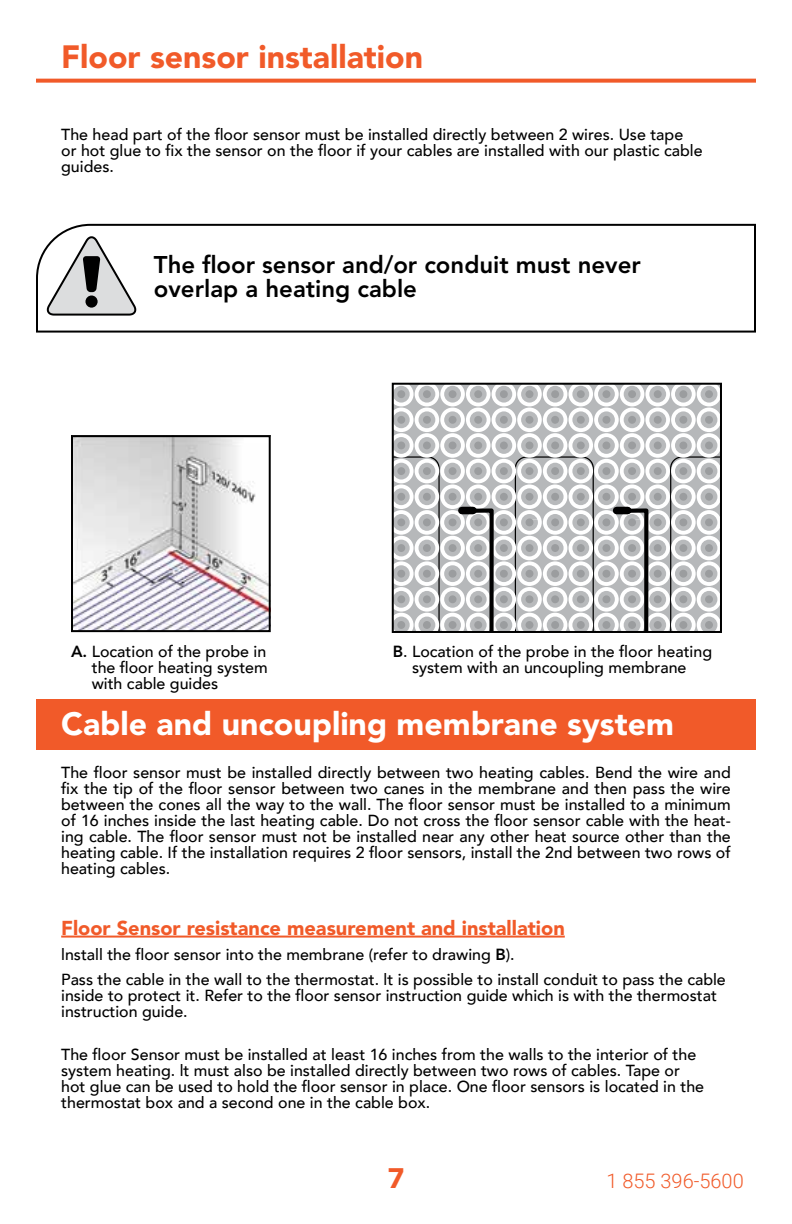
<style>
.page{position:relative;width:792px;height:1224px;background:#fff}
.page>*{position:absolute;margin:0;border:0;box-sizing:border-box;transform-origin:0 0}
.t1{font:900 32px "Avenir LT Std";color:#fff}
.t2{font:900 32px "Avenir LT Std";color:#f15a29}
.t3{font:900 28px "Avenir LT Std";color:#f15a29}
.t4{font:800 24px/24px "Avenir LT Std";color:#000}
.t5{font:900 20px "Avenir LT Std";color:#f15a29}
.t6{font:300 20px "Roboto";color:#f15a29}
.t7{font:500 16px/16px "Avenir";color:#000}
.s1{font-family:"Avenir LT Std";font-weight:800}
</style>
<div class="page">
<svg style="left:36px;top:79px;width:720px;height:4px;background:#f2683c"></svg>
<div style="left:36px;top:699px;width:720px;height:50px;background:#f15a29"></div>
<svg style="left:36px;top:223px;width:720px;height:110px"></svg>
<svg style="left:46px;top:233px;width:94px;height:84px"></svg>
<div style="left:85px;top:296px;width:13px;height:12px;background:#000;border-radius:50%"></div>
<hr style="left:61px;top:936px;width:504px;height:2px;background:#f15a29">
<svg style="left:395px;top:386px;width:324px;height:244px"></svg>
<div style="left:392px;top:383px;width:330px;height:250px;border:2px solid #000"></div>
<img style="left:74px;top:438px;width:194px;height:191px">
<div style="left:71px;top:435px;width:200px;height:197px;border:2px solid #000"></div>
<h1 class="t2" style="left:61px;top:38px;width:363px">Floor sensor installation</h1>
<p class="t7" style="left:61px;top:125px;width:643px">The head part of the floor sensor must be installed directly between 2 wires. Use tape or hot glue to fix the sensor on the floor if your cables are installed with our plastic cable guides.</p>
<h3 class="t4" style="left:154px;top:253px;width:488px">The floor sensor and/or conduit must never overlap a heating cable</h3>
<p class="t7" style="left:92px;top:643px;width:178px;text-align:justify;text-indent:-21px"><span class="s1">A.</span> Location of the probe in the floor heating system with cable guides</p>
<p class="t7" style="left:393px;top:643px;width:321px;text-align:center"><span class="s1">B</span>. Location of the probe in the floor heating system with an uncoupling membrane</p>
<h1 class="t1" style="left:61px;top:704px;width:614px">Cable and uncoupling membrane system</h1>
<p class="t7" style="left:61px;top:763px;width:671px;text-align:justify">The floor sensor must be installed directly between two heating cables. Bend the wire and fix the tip of the floor sensor between two canes in the membrane and then pass the wire between the cones all the way to the wall. The floor sensor must be installed to a minimum of 16 inches inside the last heating cable. Do not cross the floor sensor cable with the heat&shy;ing cable. The floor sensor must not be installed near any other heat source other than the heating cable. If the installation requires 2 floor sensors, install the 2nd between two rows of heating cables.</p>
<p class="t5" style="left:61px;top:916px;width:505px">Floor Sensor resistance measurement and installation</p>
<p class="t7" style="left:61px;top:941px;width:666px;line-height:25px">lnstall the floor sensor into the membrane (refer to drawing <span class="s1">B</span>).<br>Pass the cable in the wall to the thermostat. lt is possible to install conduit to pass the cable</p>
<p class="t7" style="left:61px;top:986px;width:657px">inside to protect it. Refer to the floor sensor instruction guide which is with the thermostat instruction guide.</p>
<p class="t7" style="left:61px;top:1045px;width:644px">The floor Sensor must be installed at least 16 inches from the walls to the interior of the system heating. lt must also be installed directly between two rows of cables. Tape or hot glue can be used to hold the floor sensor in place. One floor sensors is located in the thermostat box and a second one in the cable box.</p>
<h2 class="t3" style="left:388px;top:1161px;width:18px">7</h2>
<p class="t6" style="left:606px;top:1167px;width:139px">1 855 396-5600</p>
</div>
